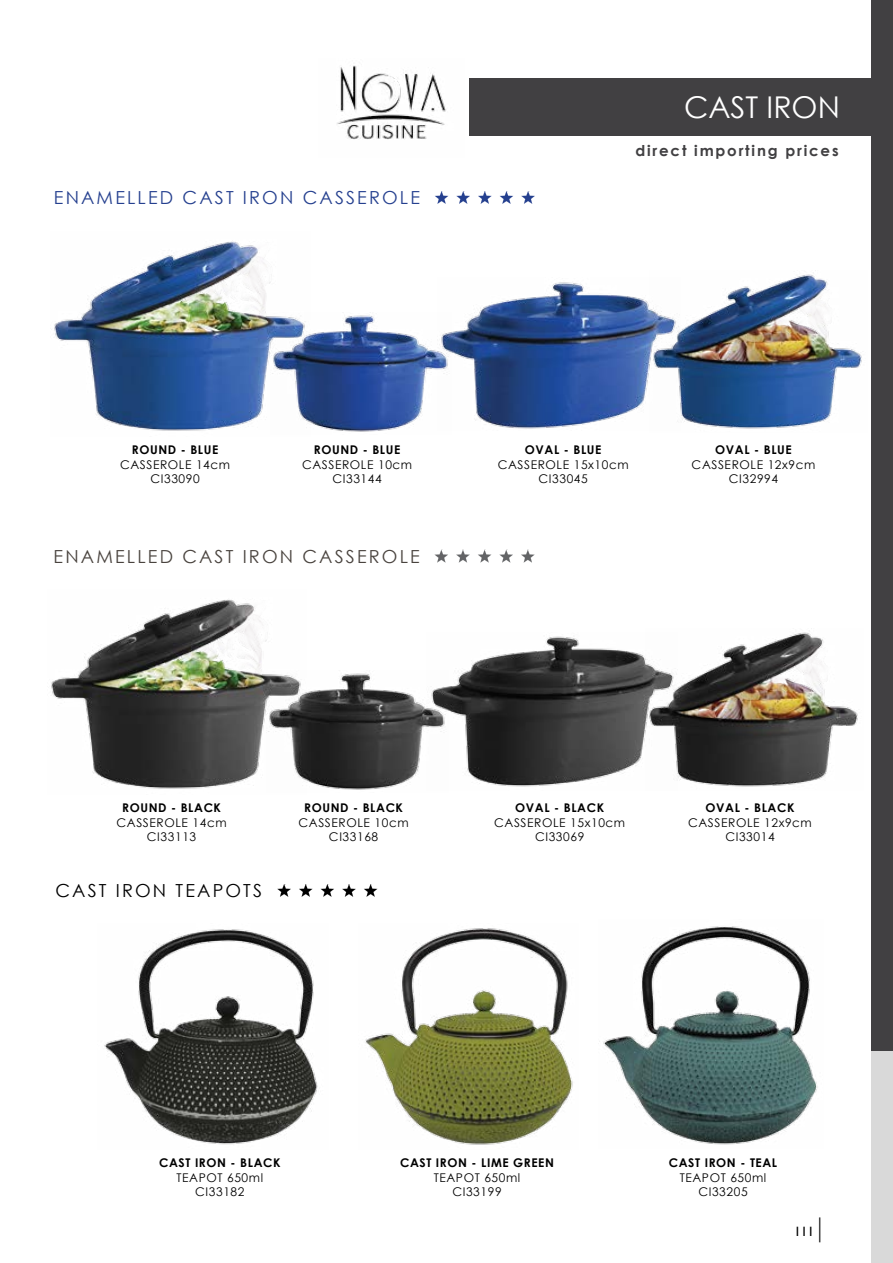
<style>
.page{position:relative;width:893px;height:1263px;background:#fff}
.page>*{position:absolute;margin:0;border:0;box-sizing:border-box;transform-origin:0 0}
.t1{font:30px "Century Gothic";color:#fff}
.t2{font:18px "Century Gothic";letter-spacing:.12em;color:#25408f}
.t3{font:18px "Century Gothic";letter-spacing:.12em;color:#49433e}
.t4{font:18px "Century Gothic";letter-spacing:.12em;color:#000}
.t5{font:700 15px "Century Gothic";letter-spacing:.12em;color:#414042}
.t6{font:13.5px "Gill Sans";color:#000}
.t7{font:12px/14.4px "Century Gothic";letter-spacing:.05em;color:#000;text-align:center}
.t8{font:700 12px "Century Gothic";letter-spacing:.05em;color:#000}
.s1{font-size:27px}
</style>
<div class="page">
<div style="left:871px;top:0;width:22px;height:1263px;background:#d9d9d9"></div>
<div style="left:871px;top:0;width:22px;height:1050px;background:#414042"></div>
<div style="left:470px;top:79px;width:423px;height:57px;background:#414042"></div>
<img style="left:337px;top:65px;width:109px;height:75px">
<img style="left:448px;top:636px;width:198px;height:151px">
<img style="left:452px;top:282px;width:197px;height:147px">
<img style="left:646px;top:632px;width:212px;height:155px">
<img style="left:649px;top:274px;width:213px;height:155px">
<img style="left:51px;top:599px;width:216px;height:190px">
<img style="left:54px;top:241px;width:217px;height:190px">
<img style="left:267px;top:673px;width:181px;height:117px">
<img style="left:270px;top:312px;width:182px;height:120px">
<svg style="left:435px;top:191px;width:13px;height:13px"></svg>
<svg style="left:434px;top:550px;width:14px;height:13px"></svg>
<svg style="left:277px;top:884px;width:14px;height:13px"></svg>
<svg style="left:456px;top:191px;width:14px;height:13px"></svg>
<svg style="left:456px;top:550px;width:14px;height:13px"></svg>
<svg style="left:299px;top:884px;width:14px;height:13px"></svg>
<svg style="left:478px;top:191px;width:14px;height:13px"></svg>
<svg style="left:478px;top:550px;width:13px;height:13px"></svg>
<svg style="left:320px;top:884px;width:14px;height:13px"></svg>
<svg style="left:521px;top:191px;width:14px;height:13px"></svg>
<svg style="left:521px;top:550px;width:14px;height:13px"></svg>
<svg style="left:364px;top:884px;width:13px;height:13px"></svg>
<svg style="left:500px;top:191px;width:13px;height:13px"></svg>
<svg style="left:499px;top:550px;width:14px;height:13px"></svg>
<svg style="left:342px;top:884px;width:14px;height:13px"></svg>
<img style="left:104px;top:929px;width:214px;height:216px">
<img style="left:365px;top:928px;width:208px;height:217px">
<img style="left:599px;top:926px;width:219px;height:219px">
<h2 class="t2" style="left:54px;top:185px;width:368px">ENAMELLED CAST IRON CASSEROLE</h2>
<h1 class="t1" style="left:684px;top:86px;width:157px">CAST IRON</h1>
<p class="t5" style="left:635px;top:139px;width:205px">DIRECT IMPORTING PRICES</p>
<p class="t8" style="left:132px;top:441px;width:86px">ROUND - BLUE</p>
<p class="t7" style="left:120px;top:457px;width:112px">CASSEROLE 14CM<br>CI 33090</p>
<p class="t8" style="left:314px;top:441px;width:86px">ROUND - BLUE</p>
<p class="t7" style="left:302px;top:457px;width:112px">CASSEROLE 10CM<br>CI33144</p>
<h2 class="t3" style="left:54px;top:544px;width:368px">ENAMELLED CAST IRON CASSEROLE</h2>
<p class="t8" style="left:525px;top:441px;width:77px">OVAL - BLUE</p>
<p class="t7" style="left:498px;top:457px;width:133px">CASSEROLE 15X10CM<br>CI 33045</p>
<p class="t8" style="left:715px;top:441px;width:77px">OVAL - BLUE</p>
<p class="t7" style="left:692px;top:457px;width:125px">CASSEROLE 12X9CM<br>CI32994</p>
<p class="t8" style="left:122px;top:799px;width:100px">ROUND - BLACK</p>
<p class="t7" style="left:117px;top:815px;width:112px">CASSEROLE 14CM<br>CI33113</p>
<h2 class="t4" style="left:55px;top:878px;width:208px">CAST IRON TEAPOTS</h2>
<p class="t8" style="left:304px;top:799px;width:100px">ROUND - BLACK</p>
<p class="t7" style="left:299px;top:815px;width:112px">CASSEROLE 10CM<br>CI33168</p>
<p class="t8" style="left:515px;top:799px;width:90px">OVAL - BLACK</p>
<p class="t7" style="left:494px;top:815px;width:133px">CASSEROLE 15X10CM<br>CI33069</p>
<p class="t8" style="left:706px;top:799px;width:90px">OVAL - BLACK</p>
<p class="t7" style="left:688px;top:815px;width:125px">CASSEROLE 12X9CM<br>CI33014</p>
<p class="t8" style="left:159px;top:1154px;width:123px">CAST IRON - BLACK</p>
<p class="t7" style="left:177px;top:1170px;width:88px">TEAPOT 650ML<br>CI33182</p>
<p class="t8" style="left:400px;top:1154px;width:155px">CAST IRON - LIME GREEN</p>
<p class="t7" style="left:434px;top:1170px;width:88px">TEAPOT 650ML<br>CI33199</p>
<p class="t8" style="left:669px;top:1154px;width:110px">CAST IRON - TEAL</p>
<p class="t7" style="left:680px;top:1170px;width:88px">TEAPOT 650ML<br>CI 33205</p>
<p class="t6" style="left:794px;top:1224px;width:29px">111 <span class="s1">|</span></p>
</div>
